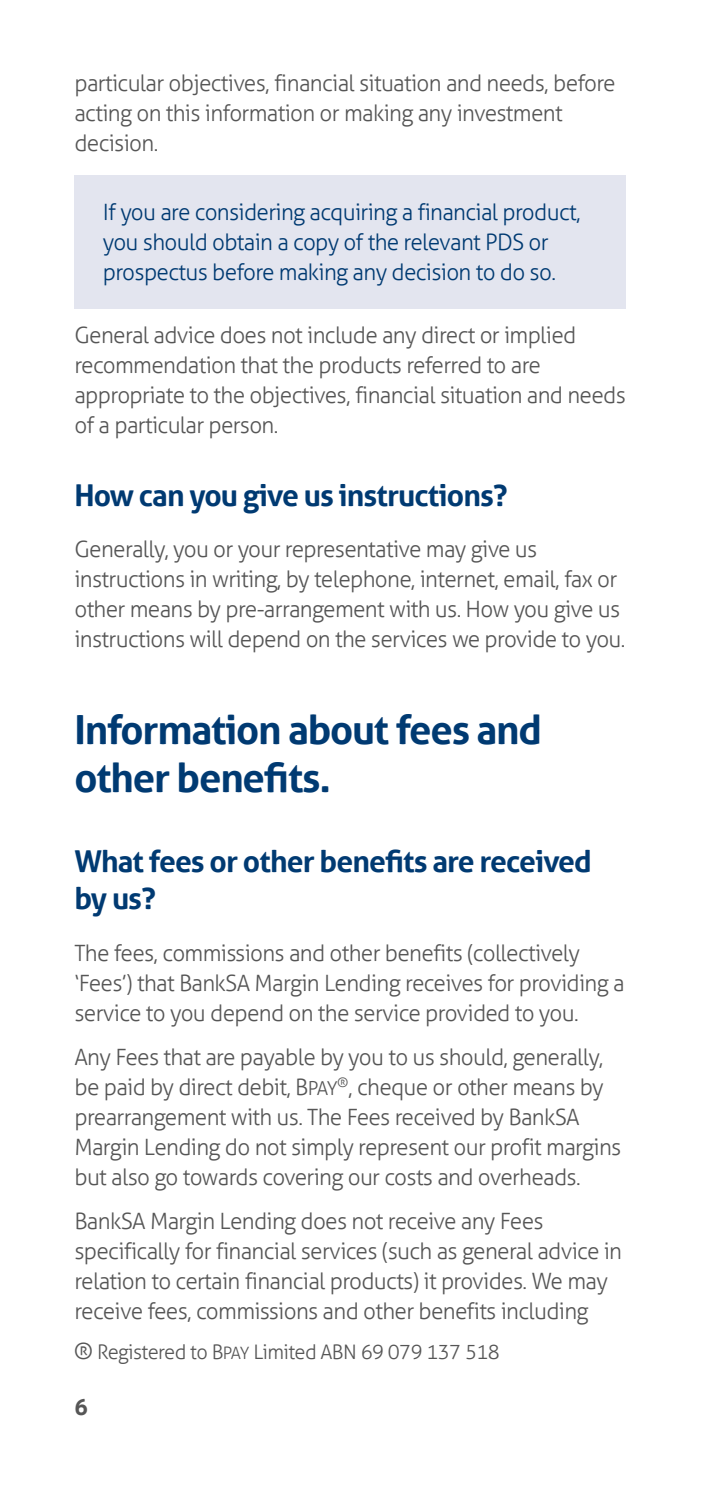
<style>
.page{position:relative;width:702px;height:1489px;background:#fff}
.page>*{position:absolute;margin:0;border:0;box-sizing:border-box;transform-origin:0 0}
.t1{font:700 40px/47.5px "Aller";letter-spacing:-.03em;color:#003a72}
.t2{font:700 30px/37.5px "Aller";letter-spacing:-.03em;color:#003a72}
.t3{font:300 22.5px/30px "Aller";letter-spacing:-.03em;color:#565656}
.t4{font:300 22.5px/30px "Aller";letter-spacing:-.03em;color:#003a72}
.t5{font:700 22.5px "Aller";color:#565656}
.t6{font:300 20px "Aller";letter-spacing:-.03em;color:#565656}
.s1{font-size:19.25px}
.s2{font-size:22.5px}
.s3{font-size:17px}
</style>
<div class="page">
<div style="left:74px;top:175px;width:552px;height:133px;background:#e3e5ef"></div>
<p class="t3" style="left:74px;top:68px;width:542px">particular objectives, financial situation and needs, before acting on this information or making any investment decision.</p>
<p class="t4" style="left:103px;top:197px;width:479px">If you are considering acquiring a financial product, you should obtain a copy of the relevant PDS or prospectus before making any decision to do so.</p>
<p class="t3" style="left:74px;top:320px;width:553px">General advice does not include any direct or implied recommendation that the products referred to are appropriate to the objectives, financial situation and needs of a particular person.</p>
<h2 class="t2" style="left:74px;top:476px;width:435px">How can you give us instructions?</h2>
<p class="t3" style="left:74px;top:534px;width:552px">Generally, you or your representative may give us instructions in writing, by telephone, internet, email, fax or other means by pre-arrangement with us. How you give us instructions will depend on the services we provide to you.</p>
<h1 class="t1" style="left:74px;top:706px;width:469px">Information about fees and other benefits.</h1>
<h2 class="t2" style="left:74px;top:842px;width:519px">What fees or other benefits are received by us?</h2>
<p class="t3" style="left:74px;top:937px;width:551px">The fees, commissions and other benefits (collectively ‘Fees’) that BankSA Margin Lending receives for providing a service to you depend on the service provided to you.</p>
<p class="t3" style="left:74px;top:1041px;width:548px">Any Fees that are payable by you to us should, generally, be paid by direct debit, B<span class="s1">PAY</span><sup>®</sup>, cheque or other means by prearrangement with us. The Fees received by BankSA Margin Lending do not simply represent our profit margins but also go towards covering our costs and overheads.</p>
<p class="t3" style="left:74px;top:1206px;width:549px">BankSA Margin Lending does not receive any Fees specifically for financial services (such as general advice in relation to certain financial products) it provides. We may receive fees, commissions and other benefits including</p>
<p class="t6" style="left:74px;top:1339px;width:427px"><span class="s2">®</span> Registered to B<span class="s3">PAY</span> Limited ABN 69 079 137 518</p>
<p class="t5" style="left:74px;top:1392px;width:15px">6</p>
</div>
